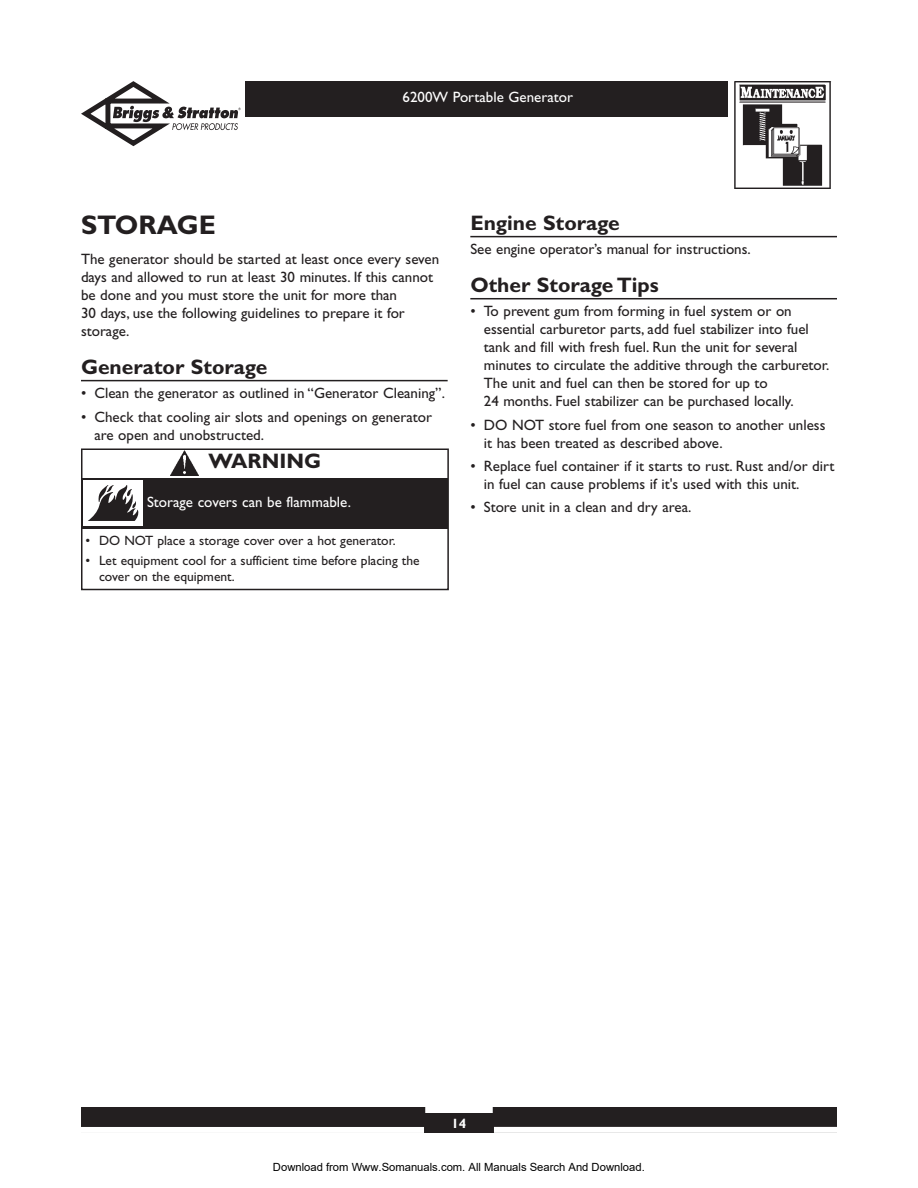
<style>
.page{position:relative;width:918px;height:1188px;background:#fff}
.page>*{position:absolute;margin:0;border:0;box-sizing:border-box;transform-origin:0 0}
.t1{font:700 27px "Gill Sans";color:#231f20}
.t2{font:700 21px "Gill Sans";color:#231f20}
.t3{font:15px/18px "Gill Sans";color:#231f20}
.t4{font:15px "Gill Sans";color:#fff}
.t5{font:13.5px/16.2px "Gill Sans";color:#231f20}
.t6{font:700 13.5px "Gill Sans";color:#fff}
.t7{font:11.25px "Arial";color:#000}
</style>
<div class="page">
<img style="left:734px;top:81px;width:98px;height:108px">
<div style="left:245px;top:81px;width:482px;height:36px;background:#231f20"></div>
<svg style="left:81px;top:81px;width:160px;height:65px"></svg>
<div style="left:81px;top:1107px;width:756px;height:26px;background:#231f20"></div>
<div style="left:425px;top:1107px;width:68px;height:6px;background:#fff"></div>
<div style="left:494px;top:1127px;width:343px;height:6px;background:#fff"></div>
<div style="left:81px;top:1127px;width:343px;height:6px;background:#fff"></div>
<hr style="left:81px;top:380px;width:367px;height:1px;background:#231f20">
<hr style="left:470px;top:236px;width:367px;height:1px;background:#231f20">
<hr style="left:470px;top:298px;width:367px;height:1px;background:#231f20">
<div style="left:81px;top:449px;width:368px;height:141px;border:2px solid #231f20"></div>
<div style="left:83px;top:478px;width:365px;height:51px;background:#231f20"></div>
<img style="left:170px;top:451px;width:28px;height:24px">
<div style="left:83px;top:480px;width:60px;height:46px;background:#fff"></div>
<svg style="left:88px;top:485px;width:50px;height:36px"></svg>
<p class="t4" style="left:403px;top:92px;width:172px">6200W Portable Generator</p>
<h1 class="t1" style="left:81px;top:216px;width:136px">STORAGE</h1>
<p class="t3" style="left:81px;top:252px;width:360px">The generator should be started at least once every seven days and allowed to run at least 30 minutes. If this cannot be done and you must store the unit for more than<br>30 days, use the following guidelines to prepare it for storage.</p>
<h2 class="t2" style="left:81px;top:360px;width:188px">Generator Storage</h2>
<p class="t3" style="left:81px;top:386px;width:365px">• Clean the generator as outlined in “Generator Cleaning”.</p>
<p class="t3" style="left:94px;top:409px;width:339px;text-indent:-14px">• Check that cooling air slots and openings on generator are open and unobstructed.</p>
<h2 class="t2" style="left:208px;top:453px;width:114px">WARNING</h2>
<p class="t4" style="left:147px;top:496px;width:205px">Storage covers can be flammable.</p>
<p class="t5" style="left:86px;top:534px;width:312px">• DO NOT place a storage cover over a hot generator.</p>
<p class="t5" style="left:99px;top:554px;width:322px;text-indent:-14px">• Let equipment cool for a sufficient time before placing the cover on the equipment.</p>
<h2 class="t2" style="left:470px;top:216px;width:151px">Engine Storage</h2>
<p class="t3" style="left:470px;top:242px;width:282px">See engine operator’s manual for instructions.</p>
<h2 class="t2" style="left:470px;top:278px;width:190px">Other Storage Tips</h2>
<p class="t3" style="left:484px;top:304px;width:347px;text-indent:-14px">• To prevent gum from forming in fuel system or on essential carburetor parts, add fuel stabilizer into fuel tank and fill with fresh fuel. Run the unit for several minutes to circulate the additive through the carburetor.<br>The unit and fuel can then be stored for up to<br>24 months. Fuel stabilizer can be purchased locally.</p>
<p class="t3" style="left:484px;top:417px;width:343px;text-indent:-14px">• DO NOT store fuel from one season to another unless it has been treated as described above.</p>
<p class="t3" style="left:484px;top:459px;width:352px;text-indent:-14px">• Replace fuel container if it starts to rust. Rust and/or dirt in fuel can cause problems if it's used with this unit.</p>
<p class="t3" style="left:470px;top:500px;width:223px">• Store unit in a clean and dry area.</p>
<p class="t6" style="left:452px;top:1119px;width:16px">14</p>
<p class="t7" style="left:273px;top:1160px;width:373px">Download from Www.Somanuals.com. All Manuals Search And Download.</p>
</div>
